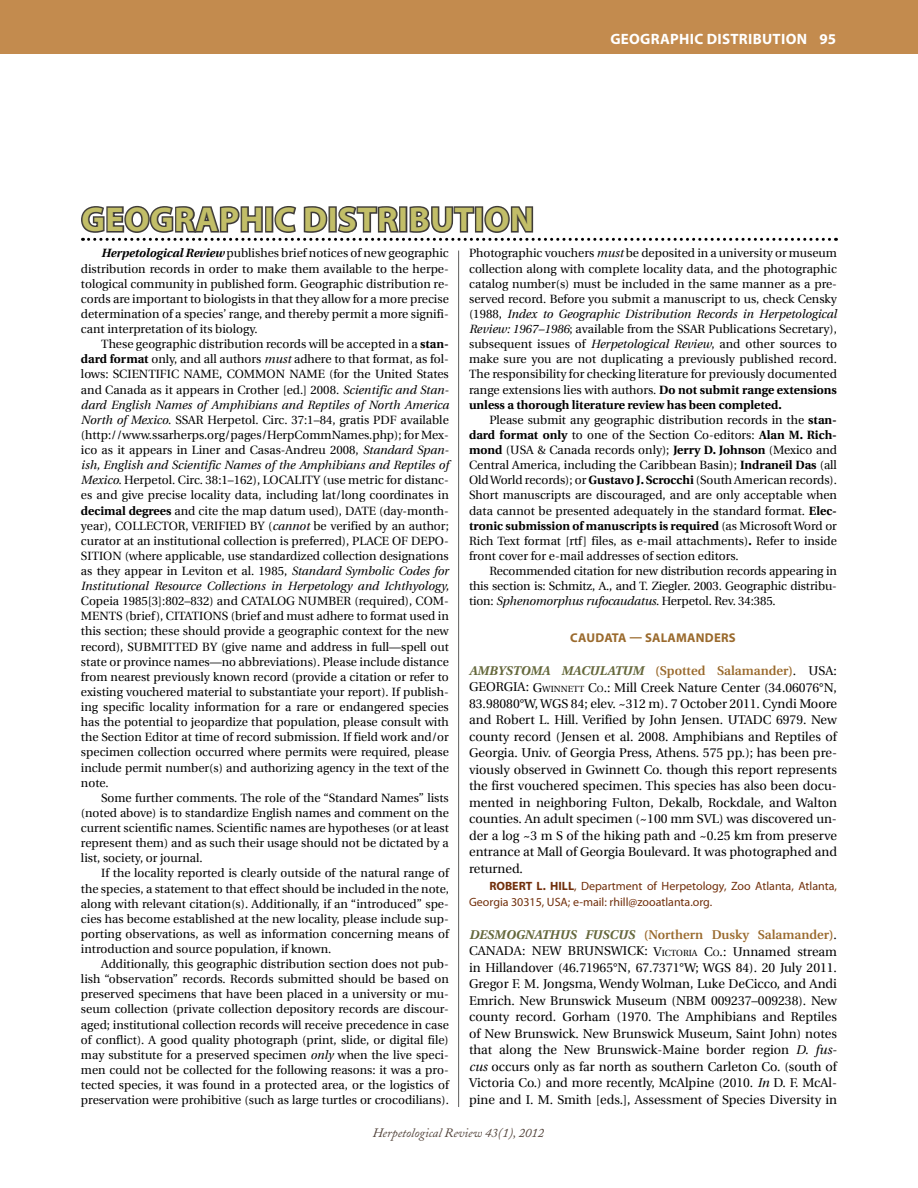
<style>
.page{position:relative;width:918px;height:1188px;background:#fff}
.page>*{position:absolute;margin:0;border:0;box-sizing:border-box;transform-origin:0 0}
.t1{font:700 34.5px "Myriad Pro";letter-spacing:.02em;color:#c2be68}
.t2{font:700 15px "Myriad Pro";letter-spacing:.02em;color:#fff}
.t3{font:12.75px/16.5px "Utopia";color:#000;text-align:justify}
.t4{font:600 12.75px/16.5px "Utopia";color:#9a6a2d}
.t5{font:italic 12.75px "Adobe Caslon";color:#504138}
.t6{font:700 12.75px "Myriad Pro";letter-spacing:.02em;color:#9a6a2d}
.t7{font:12px/15.1px "Utopia";color:#000;text-align:justify}
.t8{font:12px/16.5px "Myriad Pro";color:#712f0b}
.t9{font:700 12px "Myriad Pro";color:#712f0b}
.s1{font-weight:700;font-style:italic}
.s2{font-weight:700}
.s3{font-style:italic}
.s4{font-weight:700;font-style:italic;color:#65683c}
.s5{font-weight:600;color:#9a6a2d}
.s6{font-style:inherit}
.s7{font-size:8.85px}
.s8{font-weight:400;color:#000}
.s9{font-weight:400;font-size:8.85px;color:#000}
</style>
<div class="page">
<div style="left:0;top:0;width:918px;height:54px;background:#c38b4e"></div>
<hr style="left:458px;top:251px;width:1px;height:856px;background:#5f5e5d">
<svg style="left:81px;top:205px;width:756px;height:36px"></svg>
<h1 class="t1" style="left:81px;top:197px;width:158px">GEOGRAPHIC</h1>
<h1 class="t1" style="left:303px;top:197px;width:75px">DISTRIBUTION</h1>
<p class="t2" style="left:610px;top:29px;width:227px">GEOGRAPHIC DISTRIBUTION 95</p>
<p class="t7" style="left:81px;top:246px;width:369px;text-indent:20px"><span class="s1">Herpetological Review</span> publishes brief notices of new geographic distribution records in order to make them available to the herpe&shy;tological community in published form. Geographic distribution re&shy;cords are important to biologists in that they allow for a more precise determination of a species’ range, and thereby permit a more signifi&shy;cant interpretation of its biology.</p>
<p class="t7" style="left:81px;top:337px;width:369px;text-indent:20px">These geographic distribution records will be accepted in a <span class="s2">stan&shy;dard format</span> only, and all authors <span class="s3">must</span> adhere to that format, as fol&shy;lows: SCIENTIFIC NAME, COMMON NAME (for the United States and Canada as it appears in Crother [ed.] 2008. <span class="s3">Scientific and Stan&shy;dard English Names of Amphibians and Reptiles of North America North of Mexico</span>. SSAR Herpetol. Circ. 37:1–84, gratis PDF available (http://www.ssarherps.org/pages/HerpCommNames.php); for Mex&shy;ico as it appears in Liner and Casas-Andreu 2008, <span class="s3">Standard Span&shy;ish, English and Scientific Names of the Amphibians and Reptiles of Mexico.</span> Herpetol. Circ. 38:1–162), LOCALITY (use metric for distanc&shy;es and give precise locality data, including lat/long coordinates in <span class="s2">decimal degrees</span> and cite the map datum used), DATE (day-month&shy;year), COLLECTOR, VERIFIED BY (<span class="s3">cannot</span> be verified by an author; curator at an institutional collection is preferred), PLACE OF DEPO-SITION (where applicable, use standardized collection designations as they appear in Leviton et al. 1985, <span class="s3">Standard Symbolic Codes for Institutional Resource Collections in Herpetology and Ichthyology,</span></p>
<p class="t7" style="left:81px;top:594px;width:369px">Copeia 1985[3]:802–832) and CATALOG NUMBER (required), COM-MENTS (brief), CITATIONS (brief and must adhere to format used in this section; these should provide a geographic context for the new record), SUBMITTED BY (give name and address in full—spell out state or province names—no abbreviations). Please include distance from nearest previously known record (provide a citation or refer to existing vouchered material to substantiate your report). If publish&shy;ing specific locality information for a rare or endangered species has the potential to jeopardize that population, please consult with the Section Editor at time of record submission. If field work and/or specimen collection occurred where permits were required, please include permit number(s) and authorizing agency in the text of the note.</p>
<p class="t7" style="left:81px;top:790px;width:369px;text-indent:20px">Some further comments. The role of the “Standard Names” lists (noted above) is to standardize English names and comment on the current scientific names. Scientific names are hypotheses (or at least represent them) and as such their usage should not be dictated by a list, society, or journal.</p>
<p class="t7" style="left:81px;top:866px;width:369px;text-indent:20px">If the locality reported is clearly outside of the natural range of the species, a statement to that effect should be included in the note, along with relevant citation(s). Additionally, if an “introduced” spe&shy;cies has become established at the new locality, please include sup&shy;porting observations, as well as information concerning means of introduction and source population, if known.</p>
<p class="t7" style="left:81px;top:957px;width:369px;text-indent:20px">Additionally, this geographic distribution section does not pub&shy;lish “observation” records. Records submitted should be based on preserved specimens that have been placed in a university or mu&shy;seum collection (private collection depository records are discour&shy;aged; institutional collection records will receive precedence in case of conflict). A good quality photograph (print, slide, or digital file) may substitute for a preserved specimen <span class="s3">only</span> when the live speci&shy;men could not be collected for the following reasons: it was a pro&shy;tected species, it was found in a protected area, or the logistics of preservation were prohibitive (such as large turtles or crocodilians).</p>
<p class="t7" style="left:469px;top:246px;width:369px">Photographic vouchers <span class="s3">must</span> be deposited in a university or museum collection along with complete locality data, and the photographic catalog number(s) must be included in the same manner as a pre&shy;served record. Before you submit a manuscript to us, check Censky (1988, <span class="s3">Index to Geographic Distribution Records in Herpetological Review: 1967–1986</span>; available from the SSAR Publications Secretary), subsequent issues of <span class="s3">Herpetological Review</span>, and other sources to make sure you are not duplicating a previously published record.<br>The responsibility for checking literature for previously documented range extensions lies with authors. <span class="s2">Do not submit range extensions unless a thorough literature review has been completed.</span></p>
<p class="t7" style="left:469px;top:412px;width:369px;text-indent:20px">Please submit any geographic distribution records in the <span class="s2">stan&shy;dard format only</span> to one of the Section Co-editors: <span class="s2">Alan M. Rich&shy;mond</span> (USA &amp; Canada records only); <span class="s2">Jerry D. Johnson</span> (Mexico and Central America, including the Caribbean Basin); <span class="s2">Indraneil Das</span> (all Old World records); or <span class="s2">Gustavo J. Scrocchi</span> (South American records).<br>Short manuscripts are discouraged, and are only acceptable when data cannot be presented adequately in the standard format. <span class="s2">Elec&shy;tronic submission of manuscripts is required</span> (as Microsoft Word or Rich Text format [rtf] files, as e-mail attachments)<span class="s2">.</span> Refer to inside front cover for e-mail addresses of section editors.</p>
<p class="t7" style="left:469px;top:564px;width:369px;text-indent:20px">Recommended citation for new distribution records appearing in this section is: Schmitz, A., and T. Ziegler. 2003. Geographic distribu&shy;tion: <span class="s3">Sphenomorphus rufocaudatus</span>. Herpetol. Rev. 34:385.</p>
<p class="t6" style="left:570px;top:629px;width:135px">CAUDATA — SALAMANDER</p>
<p class="t6" style="left:729px;top:629px;width:8px">S</p>
<p class="t3" style="left:469px;top:663px;width:369px"><span class="s4">AMBYSTOMA MACULATUM</span> <span class="s5">(Spotted Salamander)</span>. USA:<br>GEORGIA: <span class="s6">G</span><span class="s7">WINNETT</span> <span class="s6">C</span><span class="s7">O</span><span class="s6">.</span>: Mill Creek Nature Center (34.06076°N, 83.98080°W, WGS 84; elev. ~312 m). 7 October 2011. Cyndi Moore and Robert L. Hill. Verified by John Jensen. UTADC 6979. New county record (Jensen et al. 2008. Amphibians and Reptiles of Georgia. Univ. of Georgia Press, Athens. 575 pp.); has been pre&shy;viously observed in Gwinnett Co. though this report represents the first vouchered specimen. This species has also been docu&shy;mented in neighboring Fulton, Dekalb, Rockdale, and Walton counties. An adult specimen (~100 mm SVL) was discovered un&shy;der a log ~3 m S of the hiking path and ~0.25 km from preserve entrance at Mall of Georgia Boulevard. It was photographed and returned.</p>
<p class="t9" style="left:469px;top:878px;width:11px">ROBERT</p>
<p class="t9" style="left:537px;top:878px;width:21px">L. HILL</p>
<p class="t8" style="left:469px;top:877px;width:369px;text-indent:105px">, Department of Herpetology, Zoo Atlanta, Atlanta,<br>Georgia 30315, USA; e-mail: rhill@zooatlanta.org.</p>
<p class="t4" style="left:469px;top:927px;width:369px"><span class="s4">DESMOGNATHUS FUSCUS</span> (Northern Dusky Salamander)<span class="s8">.<br>CANADA: NEW BRUNSWICK:</span> <span class="s8">V</span><span class="s9">ICTO</span></p>
<p class="t3" style="left:469px;top:943px;width:369px;text-indent:214px"><span class="s7">RIA</span> <span class="s6">C</span><span class="s7">O</span>.: Unnamed stream in Hillandover (46.71965°N, 67.7371°W; WGS 84). 20 July 2011.<br>Gregor F. M. Jongsma, Wendy Wolman, Luke DeCicco, and Andi Emrich. New Brunswick Museum (NBM 009237–009238). New county record. Gorham (1970. The Amphibians and Reptiles of New Brunswick. New Brunswick Museum, Saint John) notes that along the New Brunswick-Maine border region <span class="s3">D. fus&shy;cus</span> occurs only as far north as southern Carleton Co. (south of Victoria Co.) and more recently, McAlpine (2010. <span class="s3">In</span> D. F. McAl&shy;pine and I. M. Smith [eds.], Assessment of Species Diversity in</p>
<p class="t5" style="left:373px;top:1126px;width:173px">Herpetological Review 43(1), 2012</p>
</div>
